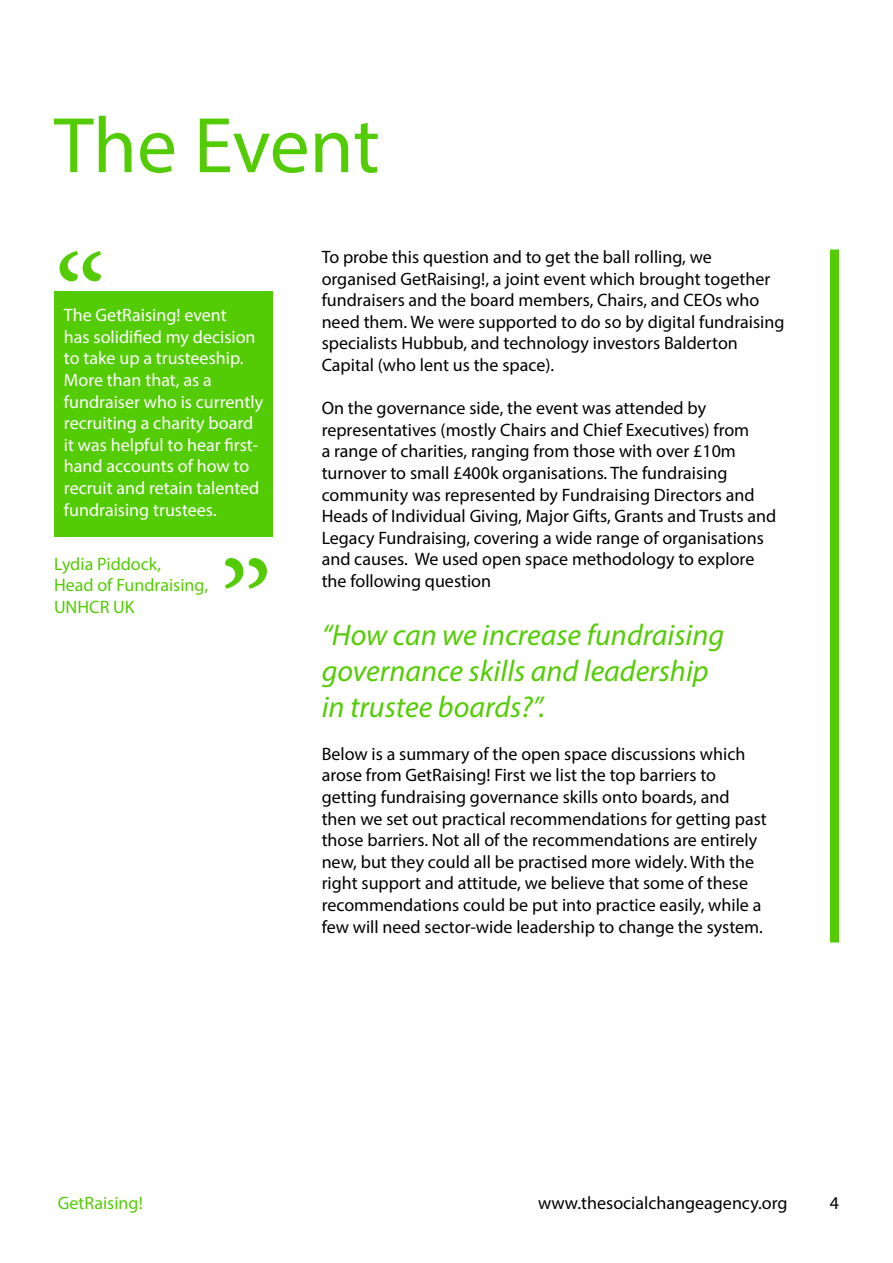
<style>
.page{position:relative;width:893px;height:1263px;background:#fff}
.page>*{position:absolute;margin:0;border:0;box-sizing:border-box;transform-origin:0 0}
.t1{font:132px "Minion Pro";color:#54cc05}
.t2{font:79.5px "Myriad Pro";letter-spacing:-.005em;color:#54cc05}
.t3{font:italic 30px/36px "Myriad Pro";color:#54cc05}
.t4{font:18px/21.6px "Myriad Pro";color:#000}
.t5{font:18px/21.6px "Myriad Pro";color:#fff}
.t6{font:18px/21.6px "Myriad Pro";color:#54cc05}
</style>
<div class="page">
<div style="left:830px;top:249px;width:9px;height:693px;background:#54cc05"></div>
<div style="left:54px;top:291px;width:218px;height:246px;background:#54cc05"></div>
<p class="t2" style="left:54px;top:96px;width:327px">The Event</p>
<p class="t1" style="left:54px;top:215px;width:54px">“</p>
<p class="t5" style="left:64px;top:304px;width:201px">The GetRaising! event<br>has solidified my decision to take up a trusteeship.<br>More than that, as a fundraiser who is currently recruiting a charity board it was helpful to hear first&shy;hand accounts of how to recruit and retain talented fundraising trustees.</p>
<p class="t6" style="left:54px;top:553px;width:156px">Lydia Piddock,<br>Head of Fundraising,<br>UNHCR UK</p>
<p class="t1" style="left:220px;top:521px;width:54px">”</p>
<p class="t4" style="left:322px;top:246px;width:464px">To probe this question and to get the ball rolling, we organised GetRaising!, a joint event which brought together fundraisers and the board members, Chairs, and CEOs who need them. We were supported to do so by digital fundraising specialists Hubbub, and technology investors Balderton Capital (who lent us the space).</p>
<p class="t4" style="left:322px;top:397px;width:456px">On the governance side, the event was attended by representatives (mostly Chairs and Chief Executives) from<br>a range of charities, ranging from those with over £10m turnover to small £400k organisations. The fundraising community was represented by Fundraising Directors and Heads of Individual Giving, Major Gifts, Grants and Trusts and Legacy Fundraising, covering a wide range of organisations and causes. We used open space methodology to explore the following question</p>
<p class="t3" style="left:322px;top:616px;width:404px">“How can we increase fundraising governance skills and leadership in trustee boards?”.</p>
<p class="t4" style="left:322px;top:743px;width:447px">Below is a summary of the open space discussions which arose from GetRaising! First we list the top barriers to getting fundraising governance skills onto boards, and then we set out practical recommendations for getting past those barriers. Not all of the recommendations are entirely new, but they could all be practised more widely. With the right support and attitude, we believe that some of these recommendations could be put into practice easily, while a few will need sector-wide leadership to change the system.</p>
<p class="t6" style="left:58px;top:1192px;width:87px">GetRaising!</p>
<p class="t4" style="left:538px;top:1192px;width:251px">www.thesocialchangeagency.org</p>
<p class="t4" style="left:830px;top:1192px;width:11px">4</p>
</div>
